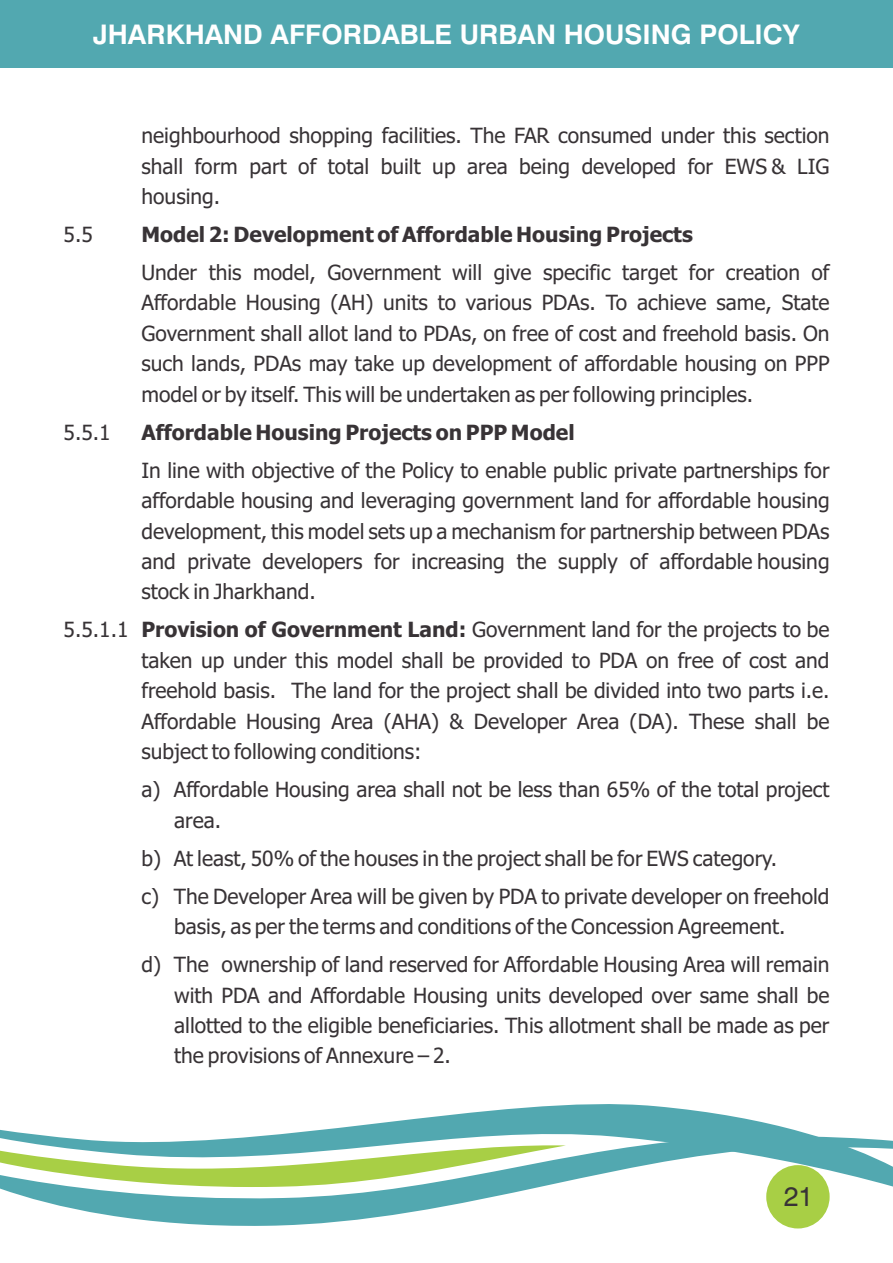
<style>
.page{position:relative;width:893px;height:1263px;background:#fff}
.page>*{position:absolute;margin:0;border:0;box-sizing:border-box;transform-origin:0 0}
.t1{font:700 27px "Swiss 721 BT";color:#fff}
.t2{font:27px "Swiss 721 BT";color:#383336}
.t3{font:21px/30.5px "Tahoma";color:#383336;text-align:justify}
.t4{font:700 21px "Tahoma";color:#383336}
.s1{font-weight:700}
</style>
<div class="page">
<svg style="left:0;top:1186px;width:893px;height:41px"></svg>
<svg style="left:0;top:1104px;width:893px;height:82px"></svg>
<div style="left:0;top:0;width:893px;height:68px;background:#52a8b0"></div>
<div style="left:766px;top:1165px;width:64px;height:63px;background:#a8cf45;border-radius:50%"></div>
<p class="t1" style="left:93px;top:23px;width:708px">JHARKHAND AFFORDABLE URBAN HOUSING POLICY</p>
<p class="t3" style="left:141px;top:122px;width:690px">neighbourhood shopping facilities. The FAR consumed under this section shall form part of total built up area being developed for EWS &amp; LIG housing.</p>
<p class="t3" style="left:64px;top:221px;width:31px">5.5</p>
<p class="t4" style="left:141px;top:226px;width:553px">Model 2: Development of Affordable Housing Projects</p>
<p class="t3" style="left:141px;top:259px;width:690px">Under this model, Government will give specific target for creation of Affordable Housing (AH) units to various PDAs. To achieve same, State Government shall allot land to PDAs, on free of cost and freehold basis. On such lands, PDAs may take up development of affordable housing on PPP model or by itself. This will be undertaken as per following principles.</p>
<p class="t3" style="left:64px;top:419px;width:49px">5.5.1</p>
<p class="t4" style="left:141px;top:424px;width:435px">Affordable Housing Projects on PPP Model</p>
<p class="t3" style="left:141px;top:457px;width:690px">In line with objective of the Policy to enable public private partnerships for affordable housing and leveraging government land for affordable housing development, this model sets up a mechanism for partnership between PDAs and private developers for increasing the supply of affordable housing stock in Jharkhand.</p>
<p class="t3" style="left:141px;top:616px;width:690px;text-indent:-78px">5.5.1.1 <span class="s1">Provision of Government Land:</span> Government land for the projects to be taken up under this model shall be provided to PDA on free of cost and freehold basis. The land for the project shall be divided into two parts i.e.<br>Affordable Housing Area (AHA) &amp; Developer Area (DA). These shall be subject to following conditions:</p>
<p class="t3" style="left:174px;top:776px;width:657px;text-indent:-33px">a) Affordable Housing area shall not be less than 65% of the total project area.</p>
<p class="t3" style="left:141px;top:841px;width:690px;line-height:38px">b) At least, 50% of the houses in the project shall be for EWS category.<br>c) The Developer Area will be given by PDA to private developer on freehold</p>
<p class="t3" style="left:141px;top:909px;width:690px;line-height:38px;text-align:center">basis, as per the terms and conditions of the Concession Agreement.<br>d) The ownership of land reserved for Affordable Housing Area will remain</p>
<p class="t3" style="left:174px;top:981px;width:657px">with PDA and Affordable Housing units developed over same shall be allotted to the eligible beneficiaries. This allotment shall be made as per the provisions of Annexure – 2.</p>
<p class="t2" style="left:784px;top:1185px;width:31px">21</p>
</div>
